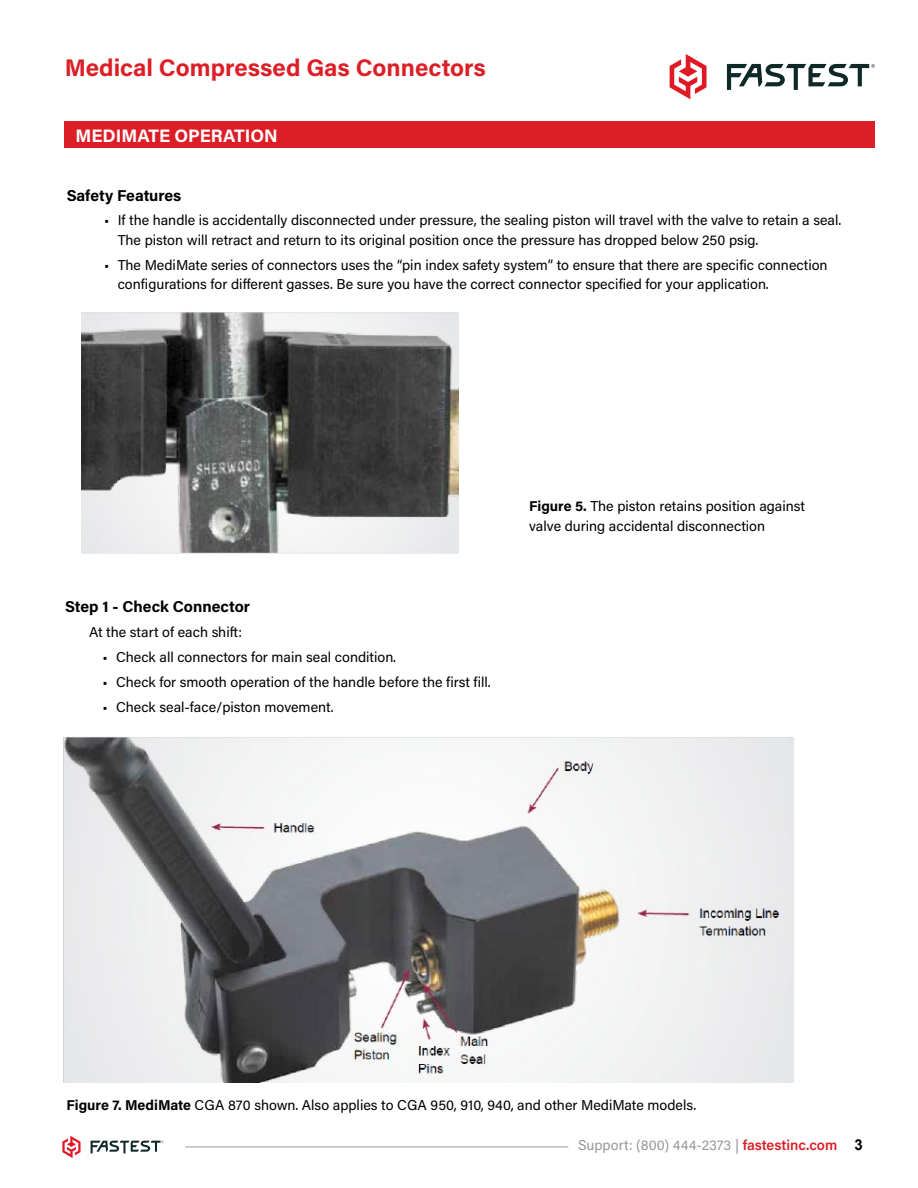
<style>
.page{position:relative;width:918px;height:1188px;background:#fff}
.page>*{position:absolute;margin:0;border:0;box-sizing:border-box;transform-origin:0 0}
.t1{font:700 24px "Acumin Pro";color:#dc1f27}
.t2{font:700 18px "Acumin Pro";color:#fff}
.t3{font:700 15.75px "Acumin Pro";color:#000}
.t4{font:700 15px "Arial";color:#000}
.t5{font:14.25px/19.5px "Acumin Pro";color:#000}
.t6{font:14.25px "Acumin Pro";color:#989899}
.s1{font-weight:700}
.s2{font-weight:600;color:#dc1f27}
</style>
<div class="page">
<svg style="left:62px;top:1136px;width:19px;height:22px"></svg>
<svg style="left:91px;top:1141px;width:72px;height:12px"></svg>
<hr style="left:185px;top:1147px;width:383px;height:1px;background:#989899">
<svg style="left:670px;top:54px;width:37px;height:45px"></svg>
<svg style="left:727px;top:64px;width:148px;height:26px"></svg>
<div style="left:65px;top:122px;width:810px;height:26px;background:#dc1f27"></div>
<img style="left:63px;top:737px;width:731px;height:345px">
<img style="left:81px;top:312px;width:378px;height:242px">
<h1 class="t1" style="left:65px;top:51px;width:423px">Medical Compressed Gas Connectors</h1>
<p class="t2" style="left:76px;top:123px;width:204px">MEDIMATE OPERATION</p>
<p class="t3" style="left:67px;top:184px;width:116px">Safety Features</p>
<p class="t5" style="left:118px;top:210px;width:725px;text-indent:-13px">• If the handle is accidentally disconnected under pressure, the sealing piston will travel with the valve to retain a seal.<br>The piston will retract and return to its original position once the pressure has dropped below 250 psig.</p>
<p class="t5" style="left:118px;top:255px;width:712px;text-indent:-13px">• The MediMate series of connectors uses the “pin index safety system” to ensure that there are specific connection configurations for different gasses. Be sure you have the correct connector specified for your application.</p>
<p class="t3" style="left:65px;top:595px;width:187px">Step 1 - Check Connector</p>
<p class="t5" style="left:89px;top:622px;width:155px">At the start of each shift:</p>
<p class="t5" style="left:103px;top:647px;width:295px">• Check all connectors for main seal condition.</p>
<p class="t5" style="left:103px;top:671px;width:390px">• Check for smooth operation of the handle before the first fill.</p>
<p class="t5" style="left:103px;top:696px;width:233px">• Check seal-face/piston movement.</p>
<p class="t5" style="left:529px;top:496px;width:277px"><span class="s1">Figure 5.</span> The piston retains position against valve during accidental disconnection</p>
<p class="t5" style="left:66px;top:1095px;width:631px"><span class="s1">Figure 7. MediMate</span> CGA 870 shown. Also applies to CGA 950, 910, 940, and other MediMate models.</p>
<p class="t6" style="left:578px;top:1135px;width:261px">Support: (800) 444-2373 | <span class="s2">fastestinc.com</span></p>
<p class="t4" style="left:855px;top:1134px;width:10px">3</p>
</div>
